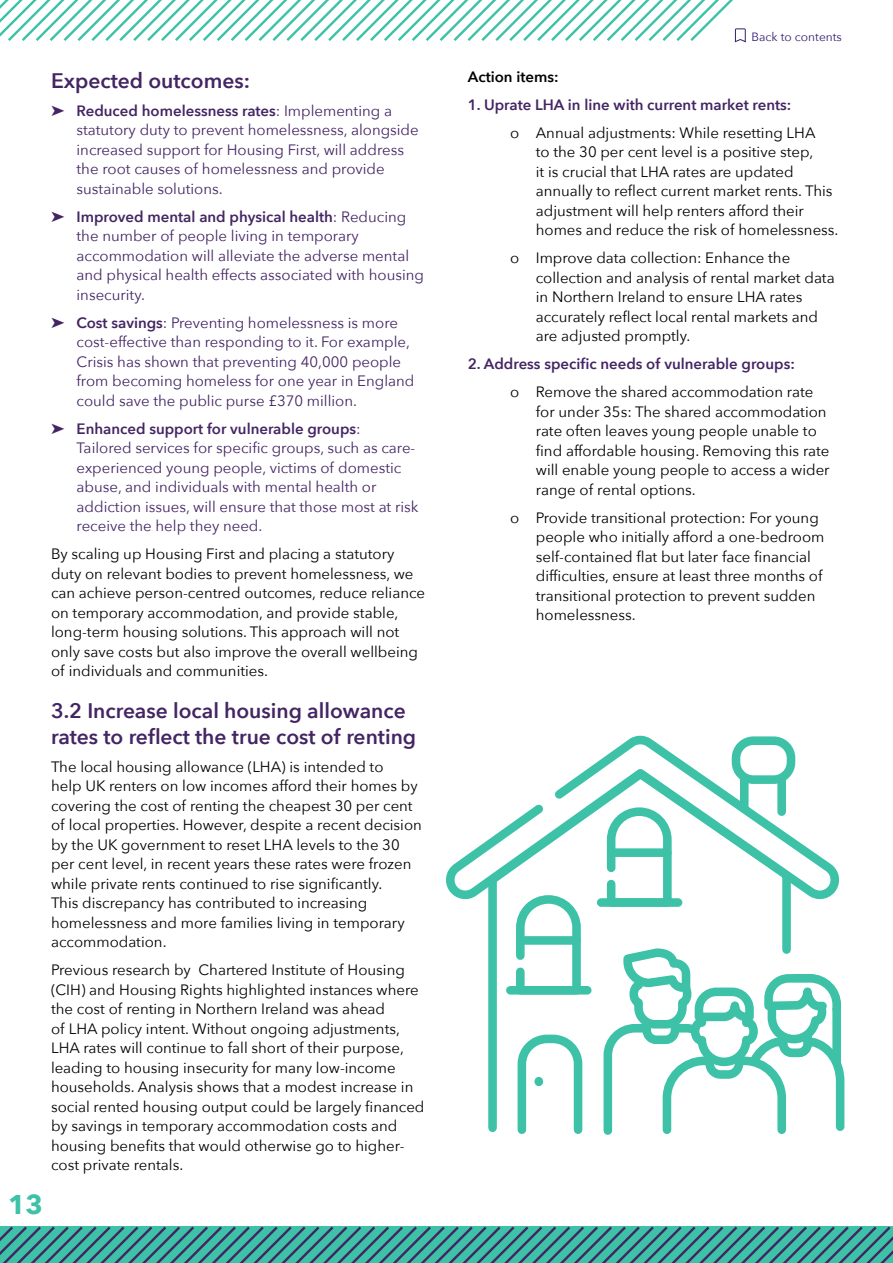
<style>
.page{position:relative;width:893px;height:1263px;background:#fff}
.page>*{position:absolute;margin:0;border:0;box-sizing:border-box;transform-origin:0 0}
.t1{font:700 27px "Avenir Next";color:#3dc2a7}
.t2{font:600 21px/25.2px "Avenir Next";color:#442563}
.t3{font:15px/19.5px "Avenir Next";color:#000}
.t4{font:15px/19.5px "Avenir Next";color:#442563}
.t5{font:600 15px "Avenir Next";color:#442563}
.t6{font:600 15px "Avenir Next";color:#000}
.t7{font:12px "Avenir Next";color:#361e6f}
.s1{font-weight:600}
</style>
<div class="page">
<svg style="left:0;top:1226px;width:893px;height:37px;background:#3e9d96"></svg>
<svg style="left:0;top:0;width:746px;height:43px"></svg>
<svg style="left:488px;top:909px;width:303px;height:223px"></svg>
<svg style="left:446px;top:735px;width:393px;height:174px"></svg>
<svg style="left:603px;top:812px;width:73px;height:99px"></svg>
<div style="left:601px;top:898px;width:77px;height:9px;background:#3dc2a7"></div>
<div style="left:612px;top:848px;width:55px;height:9px;background:#3dc2a7"></div>
<svg style="left:512px;top:899px;width:73px;height:100px"></svg>
<div style="left:510px;top:986px;width:77px;height:8px;background:#3dc2a7"></div>
<div style="left:521px;top:936px;width:55px;height:9px;background:#3dc2a7"></div>
<svg style="left:513px;top:1030px;width:74px;height:104px"></svg>
<svg style="left:599px;top:944px;width:246px;height:191px"></svg>
<h1 class="t1" style="left:8px;top:1181px;width:36px">13</h1>
<h2 class="t2" style="left:51px;top:67px;width:201px">Expected outcomes:</h2>
<p class="t4" style="left:77px;top:100px;width:344px;text-indent:-26px">➤ <span class="s1">Reduced homelessness rates</span>: Implementing a statutory duty to prevent homelessness, alongside increased support for Housing First, will address the root causes of homelessness and provide sustainable solutions.</p>
<p class="t4" style="left:77px;top:206px;width:349px;text-indent:-26px">➤ <span class="s1">Improved mental and physical health</span>: Reducing the number of people living in temporary accommodation will alleviate the adverse mental and physical health effects associated with housing insecurity.</p>
<p class="t4" style="left:77px;top:312px;width:339px;text-indent:-26px">➤ <span class="s1">Cost savings</span>: Preventing homelessness is more cost-effective than responding to it. For example, Crisis has shown that preventing 40,000 people from becoming homeless for one year in England could save the public purse £370 million.</p>
<p class="t4" style="left:77px;top:418px;width:344px;text-indent:-26px">➤ <span class="s1">Enhanced support for vulnerable groups</span>:<br>Tailored services for specific groups, such as care&shy;experienced young people, victims of domestic abuse, and individuals with mental health or addiction issues, will ensure that those most at risk receive the help they need.</p>
<p class="t3" style="left:51px;top:544px;width:376px">By scaling up Housing First and placing a statutory duty on relevant bodies to prevent homelessness, we can achieve person-centred outcomes, reduce reliance on temporary accommodation, and provide stable, long-term housing solutions. This approach will not only save costs but also improve the overall wellbeing of individuals and communities.</p>
<h2 class="t2" style="left:51px;top:698px;width:367px">3.2 Increase local housing allowance rates to reflect the true cost of renting</h2>
<p class="t3" style="left:51px;top:756px;width:372px">The local housing allowance (LHA) is intended to<br>help UK renters on low incomes afford their homes by covering the cost of renting the cheapest 30 per cent of local properties. However, despite a recent decision by the UK government to reset LHA levels to the 30 per cent level, in recent years these rates were frozen while private rents continued to rise significantly.<br>This discrepancy has contributed to increasing homelessness and more families living in temporary accommodation.</p>
<p class="t3" style="left:51px;top:959px;width:375px">Previous research by Chartered Institute of Housing (CIH) and Housing Rights highlighted instances where the cost of renting in Northern Ireland was ahead<br>of LHA policy intent. Without ongoing adjustments, LHA rates will continue to fall short of their purpose, leading to housing insecurity for many low-income households. Analysis shows that a modest increase in social rented housing output could be largely financed by savings in temporary accommodation costs and housing benefits that would otherwise go to higher&shy;cost private rentals.</p>
<p class="t7" style="left:752px;top:27px;width:92px">Back to contents</p>
<p class="t6" style="left:468px;top:64px;width:92px">Action items:</p>
<p class="t5" style="left:468px;top:92px;width:325px">1. Uprate LHA in line with current market rents:</p>
<p class="t3" style="left:536px;top:122px;width:304px;text-indent:-26px">o Annual adjustments: While resetting LHA<br>to the 30 per cent level is a positive step,<br>it is crucial that LHA rates are updated annually to reflect current market rents. This adjustment will help renters afford their homes and reduce the risk of homelessness.</p>
<p class="t3" style="left:536px;top:248px;width:300px;text-indent:-26px">o Improve data collection: Enhance the collection and analysis of rental market data in Northern Ireland to ensure LHA rates accurately reflect local rental markets and are adjusted promptly.</p>
<p class="t5" style="left:468px;top:351px;width:329px">2. Address specific needs of vulnerable groups:</p>
<p class="t3" style="left:536px;top:382px;width:295px;text-indent:-26px">o Remove the shared accommodation rate for under 35s: The shared accommodation rate often leaves young people unable to find affordable housing. Removing this rate will enable young people to access a wider range of rental options.</p>
<p class="t3" style="left:536px;top:507px;width:290px;text-indent:-26px">o Provide transitional protection: For young people who initially afford a one-bedroom self-contained flat but later face financial difficulties, ensure at least three months of transitional protection to prevent sudden homelessness.</p>
</div>
